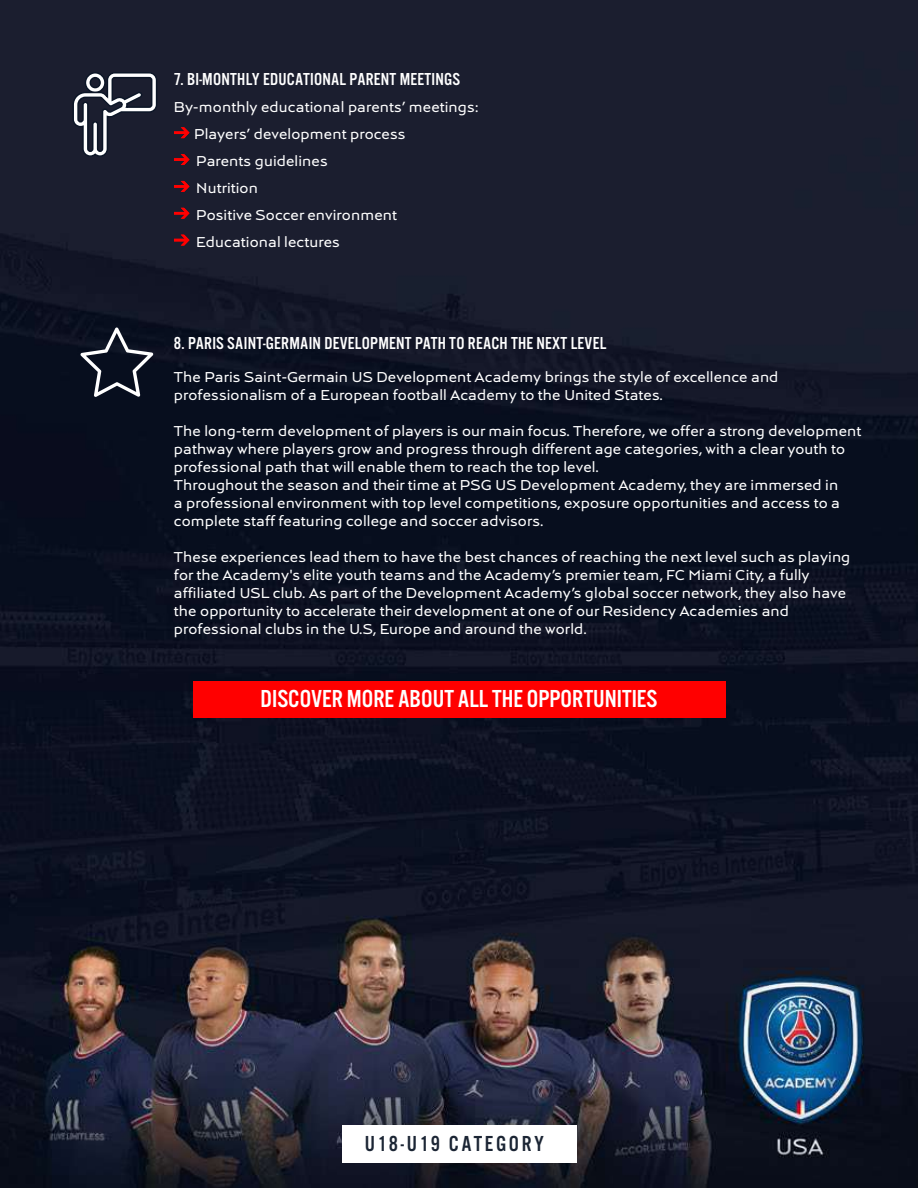
<style>
.page{position:relative;width:918px;height:1188px;background:#fff}
.page>*{position:absolute;margin:0;border:0;box-sizing:border-box;transform-origin:0 0}
.t1{font:25.5px "Alternate Got No 3 D";color:#fff}
.t2{font:22.5px "Alternate Got No 3 D";letter-spacing:.12em;color:#1b2534}
.t3{font:18px "Alternate Got No 3 D";letter-spacing:.015em;color:#fff}
.t4{font:15px/18px "PSG";color:#fff}
</style>
<div class="page">
<img style="left:0;top:0;width:918px;height:1188px">
<svg style="left:174px;top:127px;width:15px;height:11px"></svg>
<svg style="left:174px;top:154px;width:15px;height:11px"></svg>
<svg style="left:174px;top:181px;width:15px;height:11px"></svg>
<svg style="left:174px;top:208px;width:15px;height:11px"></svg>
<svg style="left:174px;top:235px;width:15px;height:11px"></svg>
<svg style="left:80px;top:328px;width:73px;height:69px;background:#2f3542"></svg>
<div style="left:193px;top:681px;width:532px;height:37px;background:#f00"></div>
<svg style="left:72px;top:71px;width:86px;height:87px;background:#454856"></svg>
<div style="left:342px;top:1125px;width:235px;height:38px;background:#fff"></div>
<p class="t3" style="left:174px;top:69px;width:288px">7. BI-MONTHLY EDUCATIONAL PARENT MEETINGS</p>
<p class="t4" style="left:194px;top:93px;width:286px;line-height:27px;text-indent:-20px">By-monthly educational parents’ meetings:<br>Players’ development process<br>Parents guidelines<br>Nutrition<br>Positive Soccer environment<br>Educational lectures</p>
<p class="t3" style="left:174px;top:334px;width:434px">8. PARIS SAINT-GERMAIN DEVELOPMENT PATH TO REACH THE NEXT LEVEL</p>
<p class="t4" style="left:174px;top:368px;width:606px">The Paris Saint-Germain US Development Academy brings the style of excellence and professionalism of a European football Academy to the United States.</p>
<p class="t4" style="left:174px;top:422px;width:689px">The long-term development of players is our main focus. Therefore, we offer a strong development pathway where players grow and progress through different age categories, with a clear youth to professional path that will enable them to reach the top level.<br>Throughout the season and their time at PSG US Development Academy, they are immersed in<br>a professional environment with top level competitions, exposure opportunities and access to a complete staff featuring college and soccer advisors.</p>
<p class="t4" style="left:174px;top:548px;width:678px">These experiences lead them to have the best chances of reaching the next level such as playing for the Academy's elite youth teams and the Academy’s premier team, FC Miami City, a fully affiliated USL club. As part of the Development Academy’s global soccer network, they also have the opportunity to accelerate their development at one of our Residency Academies and professional clubs in the U.S, Europe and around the world.</p>
<h1 class="t1" style="left:261px;top:685px;width:398px">DISCOVER MORE ABOUT ALL THE OPPORTUNITIES</h1>
<h2 class="t2" style="left:365px;top:1132px;width:181px">U18-U19 CATEGORY</h2>
</div>
